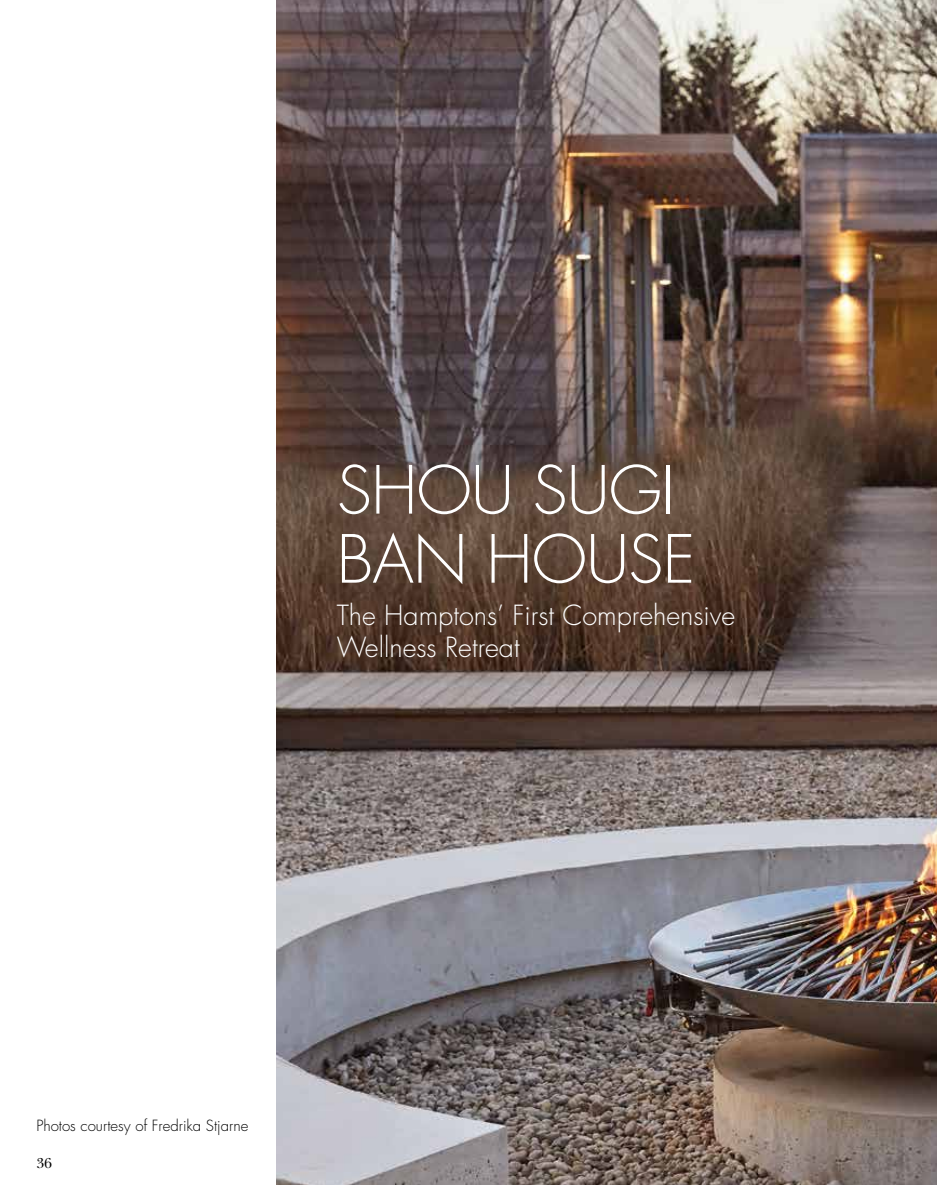
<style>
.page{position:relative;width:937px;height:1185px;background:#fff}
.page>*{position:absolute;margin:0;border:0;box-sizing:border-box;transform-origin:0 0}
.t1{font:300 64.5px/69px "Futura";letter-spacing:-.01em;color:#fff}
.t2{font:300 27px/32.4px "Futura";color:#fff}
.t3{font:300 15px "Futura";color:#000}
.t4{font:15px "New Baskerville";color:#000}
</style>
<div class="page">
<img style="left:276px;top:0;width:661px;height:1184px">
<h1 class="t1" style="left:337px;top:456px;width:360px">SHOU SUGI<br>BAN HOUSE</h1>
<p class="t2" style="left:337px;top:599px;width:400px">The Hamptons’ First Comprehensive<br>Wellness Retreat</p>
<p class="t3" style="left:36px;top:1116px;width:214px">Photos courtesy of Fredrika Stjarne</p>
<p class="t4" style="left:36px;top:1153px;width:17px">36</p>
</div>
